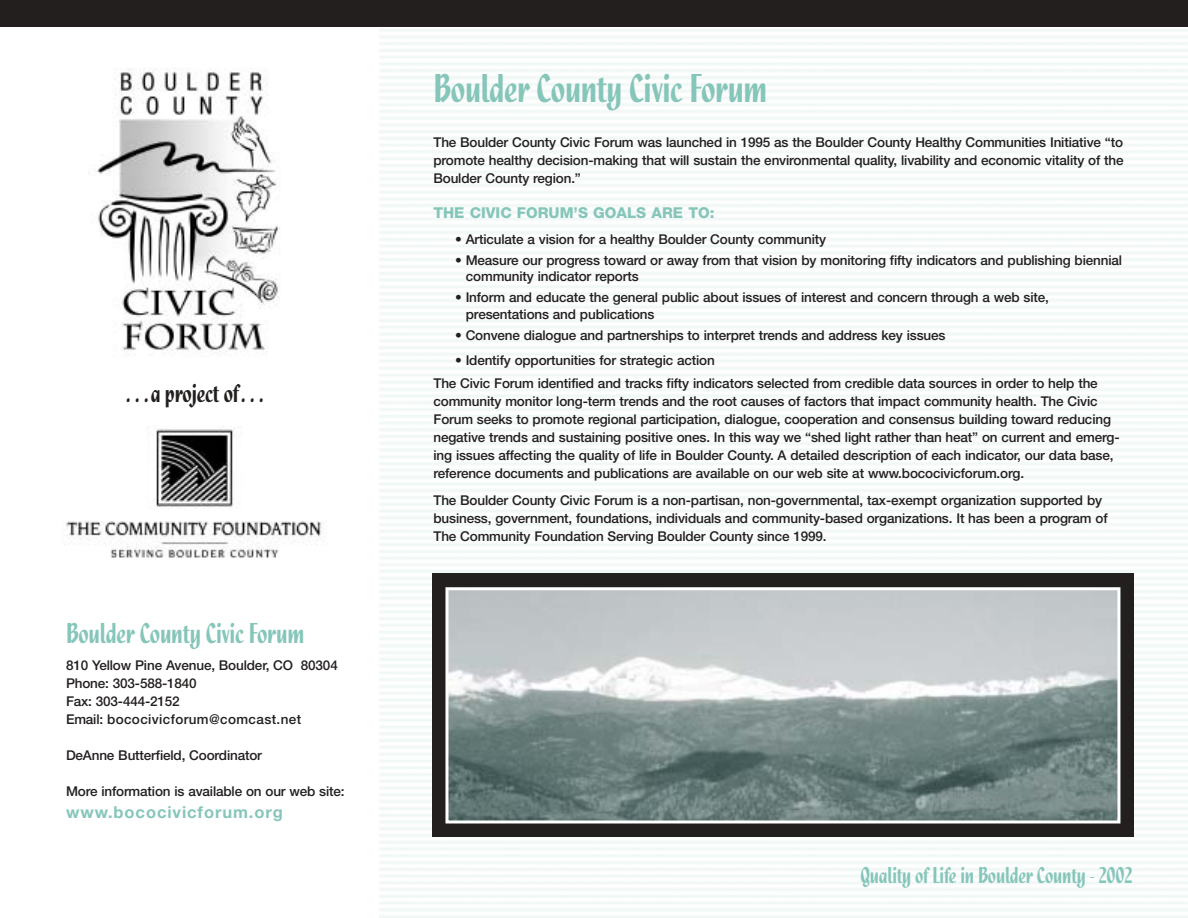
<style>
.page{position:relative;width:1188px;height:918px;background:#fff}
.page>*{position:absolute;margin:0;border:0;box-sizing:border-box;transform-origin:0 0}
.t1{font:42px "Quixley Plain";letter-spacing:-.01em;color:#86c6ba}
.t2{font:30px "Quixley Plain";letter-spacing:-.01em;color:#86c6ba}
.t3{font:27px "Quixley Plain";letter-spacing:-.01em;color:#231f1f}
.t4{font:24px "Quixley Plain";letter-spacing:-.01em;color:#86c6ba}
.t5{font:700 16.5px "Helvetica Neue";letter-spacing:.055em;color:#86c6ba}
.t6{font:800 15px "Helvetica Neue";color:#86c6ba}
.t7{font:500 13.5px/18px "Helvetica Neue";letter-spacing:-.01em;color:#231f1f}
</style>
<div class="page">
<img style="left:380px;top:29px;width:808px;height:889px">
<div style="left:432px;top:574px;width:702px;height:263px;background:#231f1f"></div>
<img style="left:88px;top:68px;width:192px;height:287px">
<img style="left:64px;top:427px;width:258px;height:131px">
<img style="left:449px;top:591px;width:667px;height:229px">
<div style="left:445px;top:587px;width:675px;height:237px;border:3px solid #fff"></div>
<div style="left:0;top:0;width:1188px;height:27px;background:#231f1f"></div>
<h3 class="t3" style="left:124px;top:383px;width:143px">…a project of…</h3>
<h2 class="t2" style="left:66px;top:622px;width:240px">Boulder County Civic Forum</h2>
<p class="t7" style="left:66px;top:657px;width:273px">810 Yellow Pine Avenue, Boulder, CO 80304<br>Phone: 303-588-1840<br>Fax: 303-444-2152<br>Email: bococivicforum@comcast.net</p>
<p class="t7" style="left:66px;top:747px;width:198px">DeAnne Butterfield, Coordinator</p>
<p class="t7" style="left:66px;top:783px;width:280px">More information is available on our web site:</p>
<p class="t5" style="left:66px;top:806px;width:218px">www.bococivicforum.org</p>
<h1 class="t1" style="left:434px;top:72px;width:335px">Boulder County Civic Forum</h1>
<p class="t7" style="left:434px;top:134px;width:692px;text-align:justify">The Boulder County Civic Forum was launched in 1995 as the Boulder County Healthy Communities Initiative “to promote healthy decision-making that will sustain the environmental quality, livability and economic vitality of the Boulder County region.”</p>
<p class="t6" style="left:434px;top:208px;width:282px">THE CIVIC FORUM’S GOALS ARE TO:</p>
<p class="t7" style="left:455px;top:231px;width:373px">• Articulate a vision for a healthy Boulder County community</p>
<p class="t7" style="left:466px;top:253px;width:658px;line-height:16.5px;text-indent:-11px">• Measure our progress toward or away from that vision by monitoring fifty indicators and publishing biennial community indicator reports</p>
<p class="t7" style="left:466px;top:291px;width:585px;line-height:16.5px;text-indent:-11px">• Inform and educate the general public about issues of interest and concern through a web site, presentations and publications</p>
<p class="t7" style="left:455px;top:327px;width:492px">• Convene dialogue and partnerships to interpret trends and address key issues</p>
<p class="t7" style="left:434px;top:351px;width:666px;line-height:22.5px;text-indent:22px">• Identify opportunities for strategic action<br>The Civic Forum identified and tracks fifty indicators selected from credible data sources in order to help the</p>
<p class="t7" style="left:434px;top:393px;width:688px">community monitor long-term trends and the root causes of factors that impact community health. The Civic Forum seeks to promote regional participation, dialogue, cooperation and consensus building toward reducing negative trends and sustaining positive ones. In this way we “shed light rather than heat” on current and emerg&shy;ing issues affecting the quality of life in Boulder County. A detailed description of each indicator, our data base, reference documents and publications are available on our web site at www.bococivicforum.org.</p>
<p class="t7" style="left:434px;top:492px;width:676px">The Boulder County Civic Forum is a non-partisan, non-governmental, tax-exempt organization supported by business, government, foundations, individuals and community-based organizations. It has been a program of<br>The Community Foundation Serving Boulder County since 1999.</p>
<h3 class="t4" style="left:861px;top:867px;width:273px">Quality of Life in Boulder County - 2002</h3>
</div>
